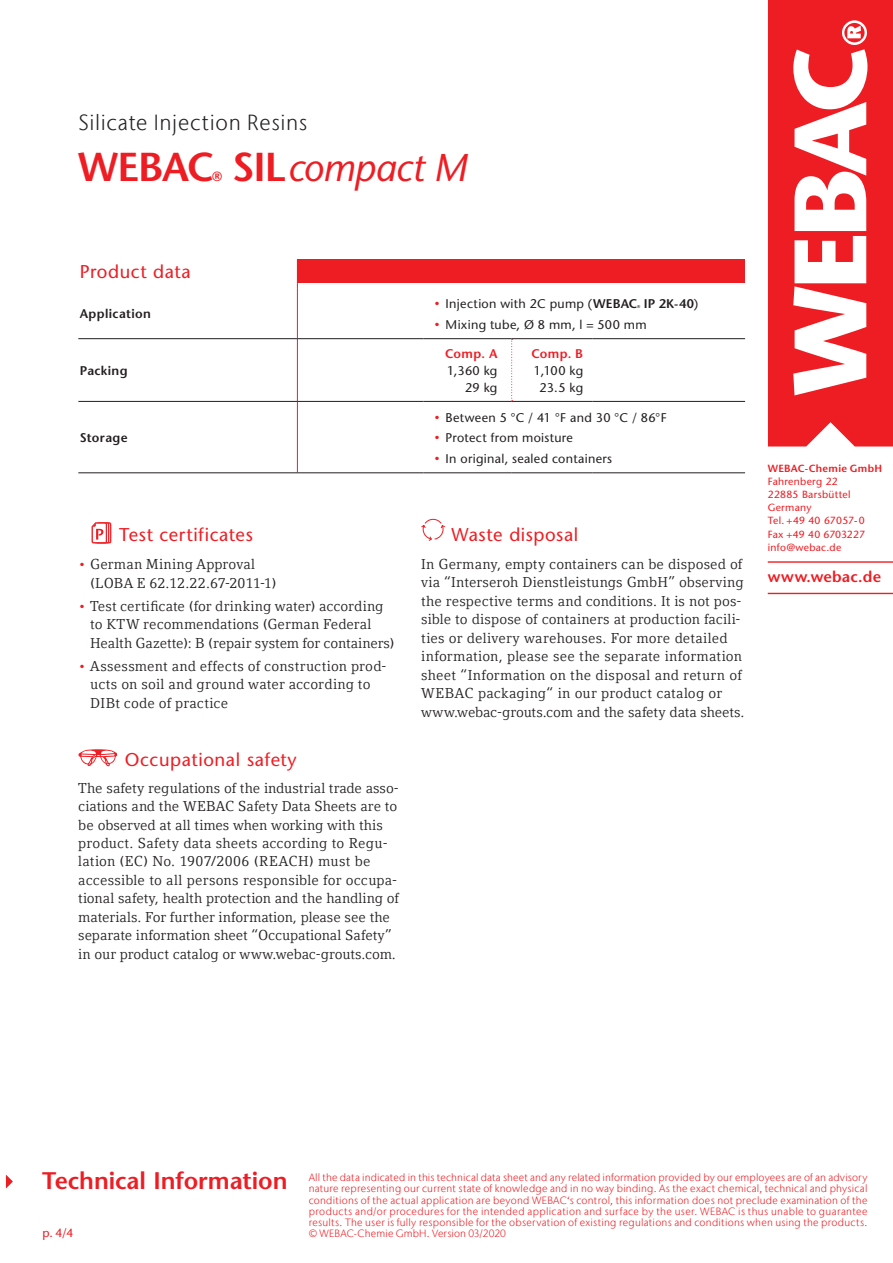
<style>
.page{position:relative;width:893px;height:1263px;background:#fff}
.page>*{position:absolute;margin:0;border:0;box-sizing:border-box;transform-origin:0 0}
.t1{font:600 40.35px "Stone Sans";letter-spacing:-.03em;color:#ee1d23}
.t2{font:italic 500 38.7px "Stone Sans Std";letter-spacing:-.01em;color:#ee1d23}
.t3{font:600 24px "Stone Sans";letter-spacing:-.005em;color:#ee1d23}
.t4{font:300 21.9px "Stone Sans IIITC Com";letter-spacing:.03em;color:#231f20}
.t5{font:18.45px "Stone Sans";letter-spacing:.03em;color:#ee1d23}
.t6{font:600 15.45px "Stone Sans";letter-spacing:.02em;color:#ee1d23}
.t7{font:14.25px/18.5px "Compatil Letter LT Com";letter-spacing:.005em;color:#231f20}
.t8{font:600 13.35px "Stone Sans";color:#ee1d23}
.t9{font:12.6px/16.8px "Stone Sans";letter-spacing:.025em;color:#231f20;text-align:right}
.t10{font:600 12.6px "Stone Sans";letter-spacing:.03em;color:#231f20}
.t11{font:600 12.6px "Stone Sans";letter-spacing:.03em;color:#ee1d23}
.t12{font:12px "Stone Sans";color:#ee1d23}
.t13{font:300 10.5px/11.2px "Stone Sans IIITC Com";letter-spacing:.02em;color:#ee1d23;text-align:justify}
.t14{font:10.35px/13.2px "Stone Sans";letter-spacing:.025em;color:#ee1d23}
.t15{font:600 10.35px "Stone Sans";letter-spacing:.025em;color:#ee1d23}
.t16{font:600 4.2px "Stone Sans";color:#231f20}
.s1{font-family:"Stone Sans";font-weight:600;font-style:normal;font-size:40.35px}
.s2{font-family:"Compatil Letter LT Com";font-size:14.25px;color:#ee1d23}
.s3{font-weight:600}
.s4{font-weight:400}
.s5{color:#ee1d23}
</style>
<div class="page">
<svg style="left:6px;top:1174px;width:7px;height:14px"></svg>
<hr style="left:768px;top:593px;width:125px;height:1px;background:#ee1d23">
<hr style="left:768px;top:561px;width:125px;height:2px;background:#ee1d23">
<svg style="left:768px;top:0;width:125px;height:446px;fill:#ee1d23"></svg>
<div style="left:297px;top:259px;width:448px;height:24px;background:#ee1d23"></div>
<hr style="left:297px;top:288px;width:1px;height:50px;background:#ee1d23">
<hr style="left:297px;top:339px;width:1px;height:62px;background:#ee1d23">
<hr style="left:297px;top:402px;width:1px;height:71px;background:#ee1d23">
<hr style="left:78px;top:338px;width:219px;height:1px;background:#231f20">
<hr style="left:297px;top:338px;width:127px;height:1px;background:#231f20">
<hr style="left:424px;top:338px;width:88px;height:1px;background:#231f20">
<hr style="left:512px;top:338px;width:81px;height:1px;background:#231f20">
<hr style="left:593px;top:338px;width:152px;height:1px;background:#231f20">
<hr style="left:78px;top:401px;width:219px;height:1px;background:#231f20">
<hr style="left:297px;top:401px;width:127px;height:1px;background:#231f20">
<hr style="left:424px;top:401px;width:88px;height:1px;background:#231f20">
<hr style="left:512px;top:401px;width:81px;height:1px;background:#231f20">
<hr style="left:593px;top:401px;width:152px;height:1px;background:#231f20">
<hr style="left:78px;top:473px;width:219px;height:1px;background:#231f20">
<hr style="left:297px;top:473px;width:127px;height:1px;background:#231f20">
<hr style="left:424px;top:473px;width:88px;height:1px;background:#231f20">
<hr style="left:512px;top:473px;width:81px;height:1px;background:#231f20">
<hr style="left:593px;top:473px;width:152px;height:1px;background:#231f20">
<svg style="left:511px;top:339px;width:2px;height:62px"></svg>
<svg style="left:92px;top:522px;width:19px;height:21px"></svg>
<svg style="left:78px;top:749px;width:39px;height:17px"></svg>
<svg style="left:421px;top:518px;width:24px;height:23px"></svg>
<h3 class="t4" style="left:78px;top:109px;width:231px">Silicate Injection Resins</h3>
<h1 class="t1" style="left:78px;top:142px;width:137px">WEBAC</h1>
<h2 class="t2" style="left:232px;top:144px;width:237px"><span class="s1">SIL</span>compact M</h2>
<p class="t8" style="left:212px;top:168px;width:12px">®</p>
<p class="t5" style="left:80px;top:260px;width:112px">Product data</p>
<p class="t10" style="left:80px;top:306px;width:73px">Application</p>
<p class="t10" style="left:80px;top:363px;width:49px">Packing</p>
<p class="t10" style="left:80px;top:430px;width:49px">Storage</p>
<p class="t9" style="left:433px;top:295px;width:206px"><span class="s2">•</span> Injection with 2C pump (<span class="s3">WEBAC</span></p>
<p class="t16" style="left:637px;top:304px;width:5px">®</p>
<p class="t10" style="left:644px;top:296px;width:56px">IP 2K-40<span class="s4">)</span></p>
<p class="t9" style="left:433px;top:316px;width:215px"><span class="s2">•</span> Mixing tube, Ø 8 mm, l = 500 mm</p>
<p class="t11" style="left:445px;top:346px;width:54px">Comp. A</p>
<p class="t9" style="left:447px;top:362px;width:52px">1,360 kg<br>29 kg</p>
<p class="t11" style="left:531px;top:346px;width:53px">Comp. B</p>
<p class="t9" style="left:534px;top:362px;width:51px;text-align:center">1,100 kg<br>23.5 kg</p>
<p class="t9" style="left:433px;top:409px;width:235px"><span class="s2">•</span> Between 5 °C / 41 °F and 30 °C / 86°F</p>
<p class="t9" style="left:433px;top:430px;width:141px"><span class="s2">•</span> Protect from moisture</p>
<p class="t9" style="left:433px;top:450px;width:181px"><span class="s2">•</span> In original, sealed containers</p>
<p class="t5" style="left:119px;top:524px;width:135px">Test certificates</p>
<p class="t7" style="left:90px;top:555px;width:188px;text-indent:-12px"><span class="s5">•</span> German Mining Approval (LOBA E 62.12.22.67-2011-1)</p>
<p class="t7" style="left:90px;top:597px;width:306px;text-indent:-12px"><span class="s5">•</span> Test certificate (for drinking water) according to KTW recommendations (German Federal<br>Health Gazette): B (repair system for containers)</p>
<p class="t7" style="left:90px;top:657px;width:298px;text-indent:-12px"><span class="s5">•</span> Assessment and effects of construction prod&shy;ucts on soil and ground water according to<br>DIBt code of practice</p>
<p class="t5" style="left:125px;top:749px;width:173px">Occupational safety</p>
<p class="t7" style="left:78px;top:778px;width:322px">The safety regulations of the industrial trade asso&shy;ciations and the WEBAC Safety Data Sheets are to be observed at all times when working with this product. Safety data sheets according to Regu&shy;lation (EC) No. 1907/2006 (REACH) must be accessible to all persons responsible for occupa&shy;tional safety, health protection and the handling of materials. For further information, please see the separate information sheet “Occupational Safety” in our product catalog or www.webac-grouts.com.</p>
<p class="t5" style="left:451px;top:524px;width:128px">Waste disposal</p>
<p class="t7" style="left:421px;top:555px;width:325px">In Germany, empty containers can be disposed of via “Interseroh Dienstleistungs GmbH” observing the respective terms and conditions. It is not pos&shy;sible to dispose of containers at production facili&shy;ties or delivery warehouses. For more detailed information, please see the separate information sheet “Information on the disposal and return of WEBAC packaging“ in our product catalog or www.webac-grouts.com and the safety data sheets.</p>
<p class="t15" style="left:768px;top:462px;width:116px">WEBAC-Chemie GmbH</p>
<p class="t14" style="left:768px;top:475px;width:99px">Fahrenberg 22<br>22885 Barsbüttel<br>Germany<br>Tel. +49 40 67057-0<br>Fax +49 40 6703227 info@webac.de</p>
<p class="t6" style="left:768px;top:568px;width:115px">www.webac.de</p>
<h3 class="t3" style="left:42px;top:1166px;width:247px">Technical Information</h3>
<p class="t12" style="left:43px;top:1226px;width:32px">p. 4/4</p>
<p class="t13" style="left:309px;top:1172px;width:560px">All the data indicated in this technical data sheet and any related information provided by our employees are of an advisory nature representing our current state of knowledge and in no way binding. As the exact chemical, technical and physical conditions of the actual application are beyond WEBAC‘s control, this information does not preclude examination of the products and/or procedures for the intended application and surface by the user. WEBAC is thus unable to guarantee results. The user is fully responsible for the observation of existing regulations and conditions when using the products. © WEBAC-Chemie GmbH. Version 03/2020</p>
</div>
